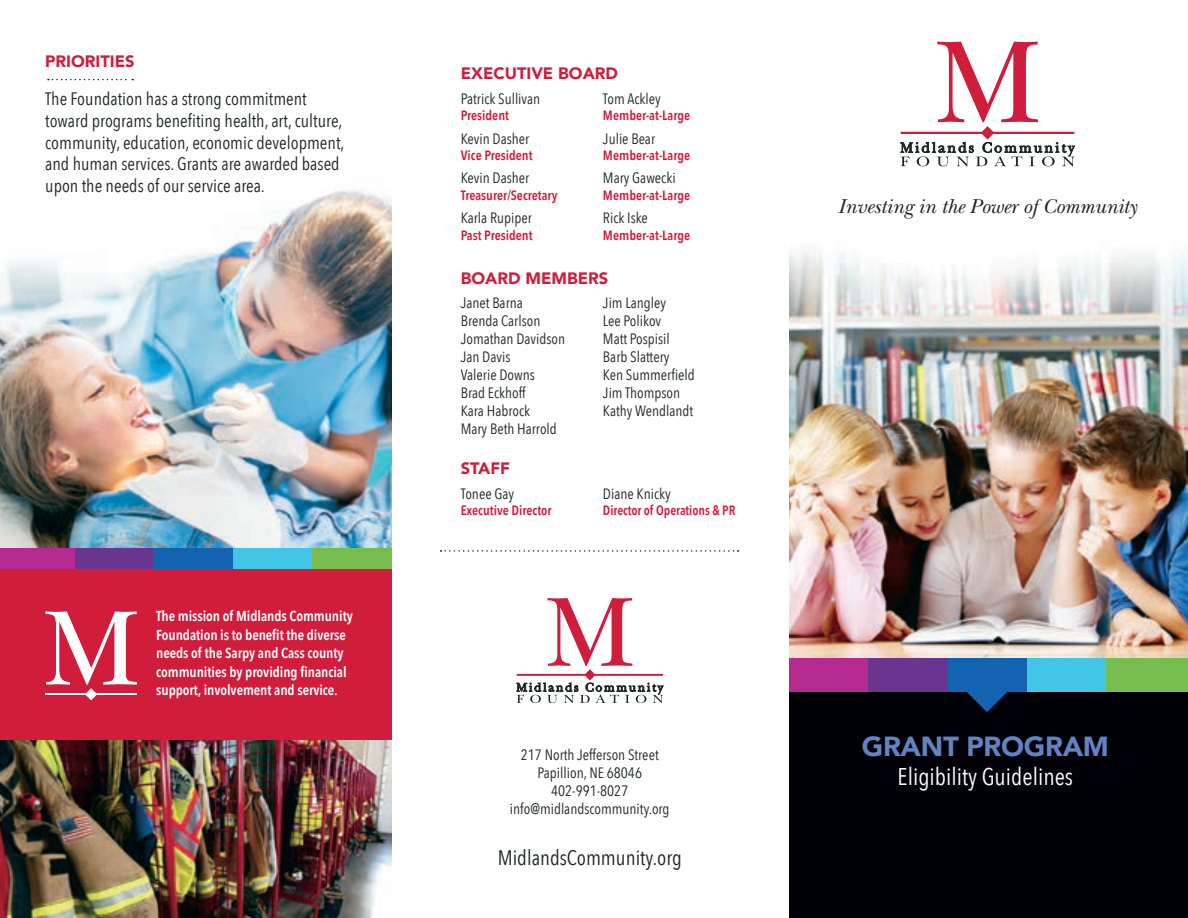
<style>
.page{position:relative;width:1188px;height:918px;background:#fff}
.page>*{position:absolute;margin:0;border:0;box-sizing:border-box;transform-origin:0 0}
.t1{font:900 27.6px "Avenir";letter-spacing:-.01em;color:#6282c1}
.t2{font:24.15px "Avenir Next Condensed";color:#fff}
.t3{font:italic 21px "New Baskerville";letter-spacing:-.005em;color:#1f2626}
.t4{font:21px "Avenir Next Condensed";color:#1f2626}
.t5{font:18px/21.6px "Avenir Next Condensed";color:#1f2626}
.t6{font:900 16.5px "Avenir";color:#d11d3c}
.t7{font:15px "Avenir Next Condensed";color:#1f2626}
.t8{font:600 14.4px/18.6px "Avenir Next Condensed";letter-spacing:-.005em;color:#fff}
.t9{font:600 13.5px "Avenir Next Condensed";color:#d11d3c}
</style>
<div class="page">
<div style="left:0;top:569px;width:392px;height:172px;background:#d11d3c"></div>
<svg style="left:45px;top:611px;width:92px;height:89px"></svg>
<hr style="left:45px;top:694px;width:92px;height:1px;background:#fff">
<img style="left:0;top:190px;width:392px;height:359px">
<div style="left:0;top:549px;width:75px;height:20px;background:#b52a91"></div>
<div style="left:75px;top:549px;width:79px;height:20px;background:#6a358f"></div>
<div style="left:154px;top:549px;width:79px;height:20px;background:#1363b0"></div>
<div style="left:233px;top:549px;width:80px;height:20px;background:#43c5e5"></div>
<div style="left:313px;top:549px;width:79px;height:20px;background:#76bc4e"></div>
<svg style="left:516px;top:598px;width:147px;height:105px"></svg>
<hr style="left:517px;top:674px;width:146px;height:2px;background:#ce1e3c">
<img style="left:0;top:741px;width:391px;height:177px">
<svg style="left:48px;top:79px;width:85px;height:1px"></svg>
<img style="left:790px;top:166px;width:398px;height:492px">
<div style="left:790px;top:691px;width:398px;height:227px;background:#000208"></div>
<div style="left:790px;top:658px;width:79px;height:33px;background:#b52a91"></div>
<div style="left:869px;top:658px;width:79px;height:33px;background:#6a358f"></div>
<div style="left:948px;top:658px;width:79px;height:33px;background:#1363b0"></div>
<div style="left:1027px;top:658px;width:79px;height:33px;background:#43c5e5"></div>
<div style="left:1106px;top:658px;width:82px;height:33px;background:#76bc4e"></div>
<svg style="left:966px;top:691px;width:42px;height:21px"></svg>
<svg style="left:900px;top:42px;width:175px;height:124px"></svg>
<hr style="left:901px;top:132px;width:173px;height:2px;background:#ce1e3c">
<svg style="left:441px;top:550px;width:298px;height:2px"></svg>
<p class="t6" style="left:45px;top:47px;width:91px">PRIORITIES</p>
<p class="t5" style="left:45px;top:87px;width:301px">The Foundation has a strong commitment toward programs benefiting health, art, culture, community, education, economic development, and human services. Grants are awarded based upon the needs of our service area.</p>
<p class="t8" style="left:156px;top:606px;width:198px">The mission of Midlands Community Foundation is to benefit the diverse needs of the Sarpy and Cass county communities by providing financial support, involvement and service.</p>
<p class="t6" style="left:461px;top:59px;width:159px">EXECUTIVE BOARD</p>
<p class="t7" style="left:461px;top:86px;width:81px">Patrick Sullivan</p>
<p class="t9" style="left:461px;top:104px;width:50px">President</p>
<p class="t7" style="left:461px;top:126px;width:70px">Kevin Dasher</p>
<p class="t9" style="left:461px;top:143px;width:73px">Vice President</p>
<p class="t7" style="left:461px;top:165px;width:70px">Kevin Dasher</p>
<p class="t9" style="left:461px;top:183px;width:98px">Treasurer/Secretary</p>
<p class="t7" style="left:461px;top:205px;width:73px">Karla Rupiper</p>
<p class="t9" style="left:461px;top:223px;width:73px">Past President</p>
<p class="t7" style="left:603px;top:86px;width:59px">Tom Ackley</p>
<p class="t9" style="left:603px;top:104px;width:89px">Member-at-Large</p>
<p class="t7" style="left:603px;top:126px;width:54px">Julie Bear</p>
<p class="t9" style="left:603px;top:143px;width:89px">Member-at-Large</p>
<p class="t7" style="left:603px;top:165px;width:74px">Mary Gawecki</p>
<p class="t9" style="left:603px;top:183px;width:89px">Member-at-Large</p>
<p class="t7" style="left:603px;top:205px;width:46px">Rick Iske</p>
<p class="t9" style="left:603px;top:223px;width:89px">Member-at-Large</p>
<p class="t6" style="left:461px;top:264px;width:149px">BOARD MEMBERS</p>
<p class="t7" style="left:461px;top:290px;width:64px">Janet Barna</p>
<p class="t7" style="left:461px;top:308px;width:81px">Brenda Carlson</p>
<p class="t7" style="left:461px;top:326px;width:106px">Jomathan Davidson</p>
<p class="t7" style="left:461px;top:344px;width:51px">Jan Davis</p>
<p class="t7" style="left:461px;top:362px;width:76px">Valerie Downs</p>
<p class="t7" style="left:461px;top:380px;width:66px">Brad Eckhoff</p>
<p class="t7" style="left:461px;top:398px;width:71px">Kara Habrock</p>
<p class="t7" style="left:461px;top:416px;width:98px">Mary Beth Harrold</p>
<p class="t7" style="left:603px;top:290px;width:65px">Jim Langley</p>
<p class="t7" style="left:603px;top:308px;width:60px">Lee Polikov</p>
<p class="t7" style="left:603px;top:326px;width:68px">Matt Pospisil</p>
<p class="t7" style="left:603px;top:344px;width:68px">Barb Slattery</p>
<p class="t7" style="left:603px;top:362px;width:93px">Ken Summerfield</p>
<p class="t7" style="left:603px;top:380px;width:79px">Jim Thompson</p>
<p class="t7" style="left:603px;top:398px;width:92px">Kathy Wendlandt</p>
<p class="t6" style="left:461px;top:454px;width:51px">STAFF</p>
<p class="t7" style="left:461px;top:481px;width:55px">Tonee Gay</p>
<p class="t9" style="left:461px;top:498px;width:92px">Executive Director</p>
<p class="t7" style="left:603px;top:481px;width:69px">Diane Knicky</p>
<p class="t9" style="left:603px;top:498px;width:134px">Director of Operations &amp; PR</p>
<p class="t7" style="left:521px;top:742px;width:139px">217 North Jefferson Street</p>
<p class="t7" style="left:538px;top:760px;width:106px">Papillion, NE 68046</p>
<p class="t7" style="left:551px;top:778px;width:79px">402-991-8027</p>
<p class="t7" style="left:510px;top:796px;width:161px">info@midlandscommunity.org</p>
<p class="t4" style="left:498px;top:839px;width:186px">MidlandsCommunity.org</p>
<p class="t3" style="left:838px;top:194px;width:301px">Investing in the Power of Community</p>
<p class="t1" style="left:862px;top:722px;width:249px">GRANT PROGRAM</p>
<p class="t2" style="left:898px;top:756px;width:177px">Eligibility Guidelines</p>
</div>
